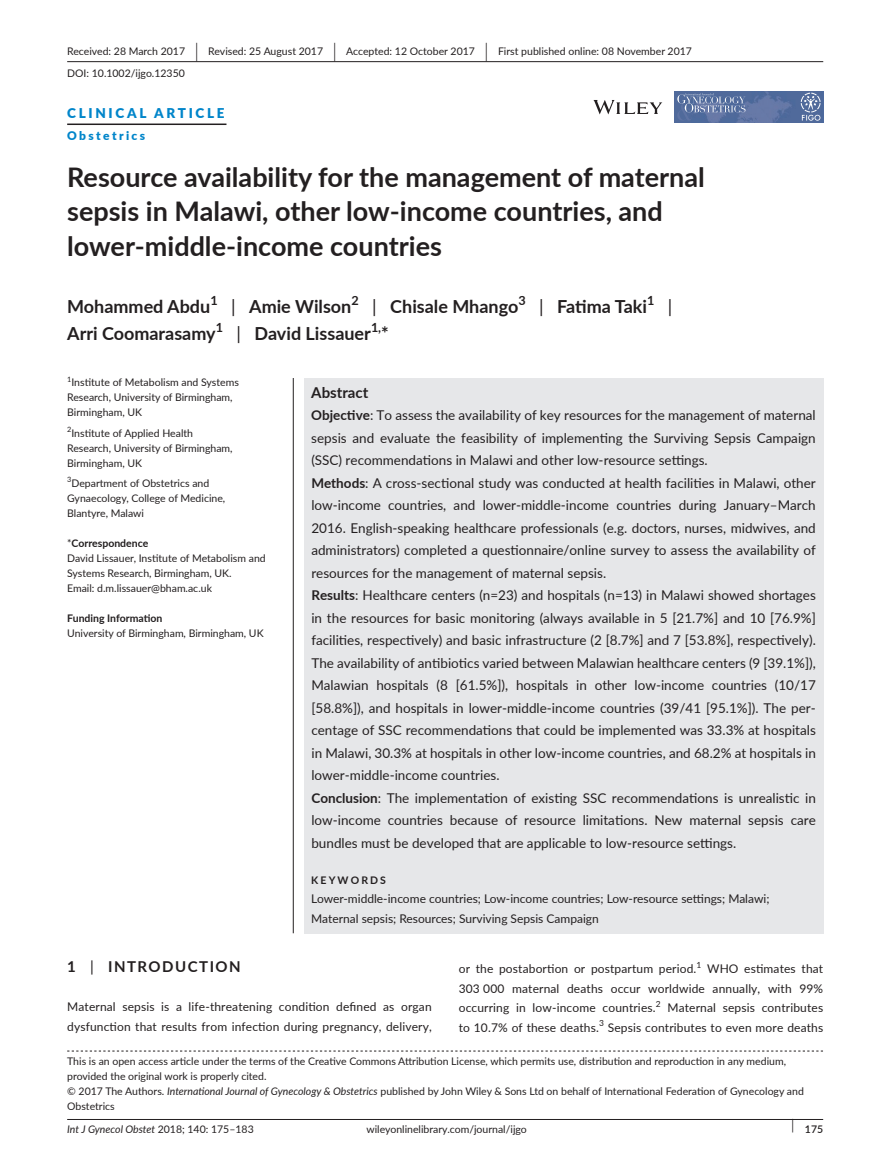
<style>
.page{position:relative;width:893px;height:1174px;background:#fff}
.page>*{position:absolute;margin:0;border:0;box-sizing:border-box;transform-origin:0 0}
.t1{font:700 27px/34.5px "Lato";color:#231f20}
.t2{font:700 18px "Lato";color:#231f20}
.t3{font:18px "Lato";color:#231f20}
.t4{font:700 15px "Lato";letter-spacing:.1em;color:#231f20}
.t5{font:700 15px "Lato";color:#231f20}
.t6{font:13.5px/22.5px "Lato";color:#231f20}
.t7{font:900 13.5px "Lato";letter-spacing:.2em;color:#0085ca}
.t8{font:700 12.6px "Lato";color:#231f20}
.t9{font:12px/19.5px "Lato";letter-spacing:.01em;color:#231f20}
.t10{font:900 12px "Lato";letter-spacing:.2em;color:#0085ca}
.t11{font:10.5px/15px "Lato";color:#231f20}
.t12{font:italic 10.5px "Lato";color:#231f20}
.t13{font:700 10.5px "Lato";color:#231f20}
.t14{font:700 10.5px "Lato";letter-spacing:.2em;color:#231f20}
.t15{font:600 10.5px "Lato";color:#231f20}
.t16{font:7.35px "Lato";color:#231f20}
.s1{font-size:19.65px}
.s2{font-weight:400}
.s3{font-weight:700}
.s4{font-style:italic}
.s5{font-style:normal}
</style>
<div class="page">
<hr style="left:67px;top:1119px;width:756px;height:1px;background:#231f20">
<svg style="left:593px;top:100px;width:69px;height:14px"></svg>
<img style="left:674px;top:92px;width:149px;height:30px">
<svg style="left:677px;top:93px;width:68px;height:28px;background:#687da8"></svg>
<svg style="left:801px;top:93px;width:19px;height:28px"></svg>
<hr style="left:67px;top:61px;width:756px;height:1px;background:#231f20">
<hr style="left:67px;top:123px;width:159px;height:2px;background:#231f20">
<div style="left:304px;top:378px;width:519px;height:555px;background:#e6e7e9"></div>
<hr style="left:293px;top:378px;width:1px;height:555px;background:#231f20">
<svg style="left:67px;top:1050px;width:756px;height:1px"></svg>
<p class="t11" style="left:67px;top:40px;width:626px;line-height:21.8px">Received: 28 March 2017 <span class="s1">|</span> Revised: 25 August 2017 <span class="s1">|</span> Accepted: 12 October 2017 <span class="s1">|</span> First published online: 08 November 2017<br>DOI: 10.1002/ijgo.12350</p>
<p class="t7" style="left:67px;top:102px;width:159px">CLINICAL ARTICLE</p>
<p class="t10" style="left:67px;top:127px;width:80px">Obstetrics</p>
<h1 class="t1" style="left:67px;top:158px;width:639px">Resource availability for the management of maternal sepsis in Malawi, other low-income countries, and lower-middle-income countries</h1>
<h2 class="t2" style="left:67px;top:294px;width:145px">Mohammed Abdu</h2>
<p class="t8" style="left:210px;top:291px;width:9px">1</p>
<h2 class="t2" style="left:231px;top:294px;width:122px"><span class="s2">|</span> Amie Wilson</h2>
<p class="t8" style="left:351px;top:291px;width:9px">2</p>
<h2 class="t2" style="left:372px;top:294px;width:148px"><span class="s2">|</span> Chisale Mhango</h2>
<p class="t8" style="left:518px;top:291px;width:9px">3</p>
<h2 class="t2" style="left:539px;top:294px;width:109px"><span class="s2">|</span> Fatima Taki</h2>
<p class="t8" style="left:647px;top:291px;width:9px">1</p>
<h2 class="t3" style="left:668px;top:294px;width:6px">|</h2>
<h2 class="t2" style="left:67px;top:321px;width:150px">Arri Coomarasamy</h2>
<p class="t8" style="left:216px;top:318px;width:9px">1</p>
<h2 class="t2" style="left:237px;top:321px;width:136px"><span class="s2">|</span> David Lissauer</h2>
<p class="t8" style="left:371px;top:318px;width:12px">1,</p>
<h2 class="t2" style="left:381px;top:321px;width:9px">*</h2>
<p class="t16" style="left:67px;top:374px;width:6px">1</p>
<p class="t11" style="left:67px;top:375px;width:173px;text-indent:4px">Institute of Metabolism and Systems<br>Research, University of Birmingham,<br>Birmingham, UK</p>
<p class="t11" style="left:67px;top:425px;width:167px"><sup>2</sup>Institute of Applied Health<br>Research, University of Birmingham,<br>Birmingham, UK</p>
<p class="t11" style="left:67px;top:475px;width:160px"><sup>3</sup>Department of Obstetrics and<br>Gynaecology, College of Medicine,<br>Blantyre, Malawi</p>
<p class="t11" style="left:67px;top:535px;width:200px">*<span class="s3">Correspondence<br></span>David Lissauer, Institute of Metabolism and Systems Research, Birmingham, UK.<br>Email: d.m.lissauer@bham.ac.uk</p>
<p class="t13" style="left:67px;top:610px;width:97px">Funding Information</p>
<p class="t11" style="left:67px;top:625px;width:198px">University of Birmingham, Birmingham, UK</p>
<p class="t5" style="left:311px;top:381px;width:59px">Abstract</p>
<p class="t6" style="left:311px;top:403px;width:506px"><span class="s3">Objective</span>: To assess the availability of key resources for the management of maternal sepsis and evaluate the feasibility of implementing the Surviving Sepsis Campaign (SSC) recommendations in Malawi and other low-resource settings.<br><span class="s3">Methods</span>: A cross-sectional study was conducted at health facilities in Malawi, other low-income countries, and lower-middle-income countries during January–March 2016. English-speaking healthcare professionals (e.g. doctors, nurses, midwives, and administrators) completed a questionnaire/online survey to assess the availability of resources for the management of maternal sepsis.<br><span class="s3">Results</span>: Healthcare centers (n=23) and hospitals (n=13) in Malawi showed shortages in the resources for basic monitoring (always available in 5 [21.7%] and 10 [76.9%] facilities, respectively) and basic infrastructure (2 [8.7%] and 7 [53.8%], respectively).<br>The availability of antibiotics varied between Malawian healthcare centers (9 [39.1%]), Malawian hospitals (8 [61.5%]), hospitals in other low-income countries (10/17 [58.8%]), and hospitals in lower-middle-income countries (39/41 [95.1%]). The per&shy;centage of SSC recommendations that could be implemented was 33.3% at hospitals in Malawi, 30.3% at hospitals in other low-income countries, and 68.2% at hospitals in lower-middle-income countries.<br><span class="s3">Conclusion</span>: The implementation of existing SSC recommendations is unrealistic in low-income countries because of resource limitations. New maternal sepsis care bundles must be developed that are applicable to low-resource settings.</p>
<p class="t14" style="left:311px;top:872px;width:76px">KEYWORDS</p>
<p class="t9" style="left:311px;top:888px;width:460px">Lower-middle-income countries; Low-income countries; Low-resource settings; Malawi;<br>Maternal sepsis; Resources; Surviving Sepsis Campaign</p>
<p class="t4" style="left:67px;top:955px;width:175px">1 <span class="s2">|</span> INTRODUCTION</p>
<p class="t9" style="left:67px;top:996px;width:366px">Maternal sepsis is a life-threatening condition defined as organ dysfunction that results from infection during pregnancy, delivery,</p>
<p class="t9" style="left:459px;top:958px;width:244px">or the postabortion or postpartum period.<sup>1</sup></p>
<p class="t9" style="left:459px;top:958px;width:366px;text-align:justify;text-indent:248px">WHO estimates that 303 000 maternal deaths occur worldwide annually, with 99% occurring in low-income countries.<sup>2</sup> Maternal sepsis contributes to 10.7% of these deaths.<sup>3</sup> Sepsis contributes to even more deaths</p>
<p class="t11" style="left:67px;top:1053px;width:738px">This is an open access article under the terms of the Creative Commons Attribution License, which permits use, distribution and reproduction in any medium, provided the original work is properly cited.<br>© 2017 The Authors. <span class="s4">International Journal of Gynecology &amp; Obstetrics</span> published by John Wiley &amp; Sons Ltd on behalf of International Federation of Gynecology and Obstetrics</p>
<p class="t12" style="left:67px;top:1122px;width:188px">Int J Gynecol Obstet <span class="s5">2018; 140: 175–183</span></p>
<p class="t11" style="left:366px;top:1121px;width:162px">wileyonlinelibrary.com/journal/ijgo</p>
<p class="t15" style="left:791px;top:1121px;width:33px"><sup>|</sup> 175</p>
</div>
